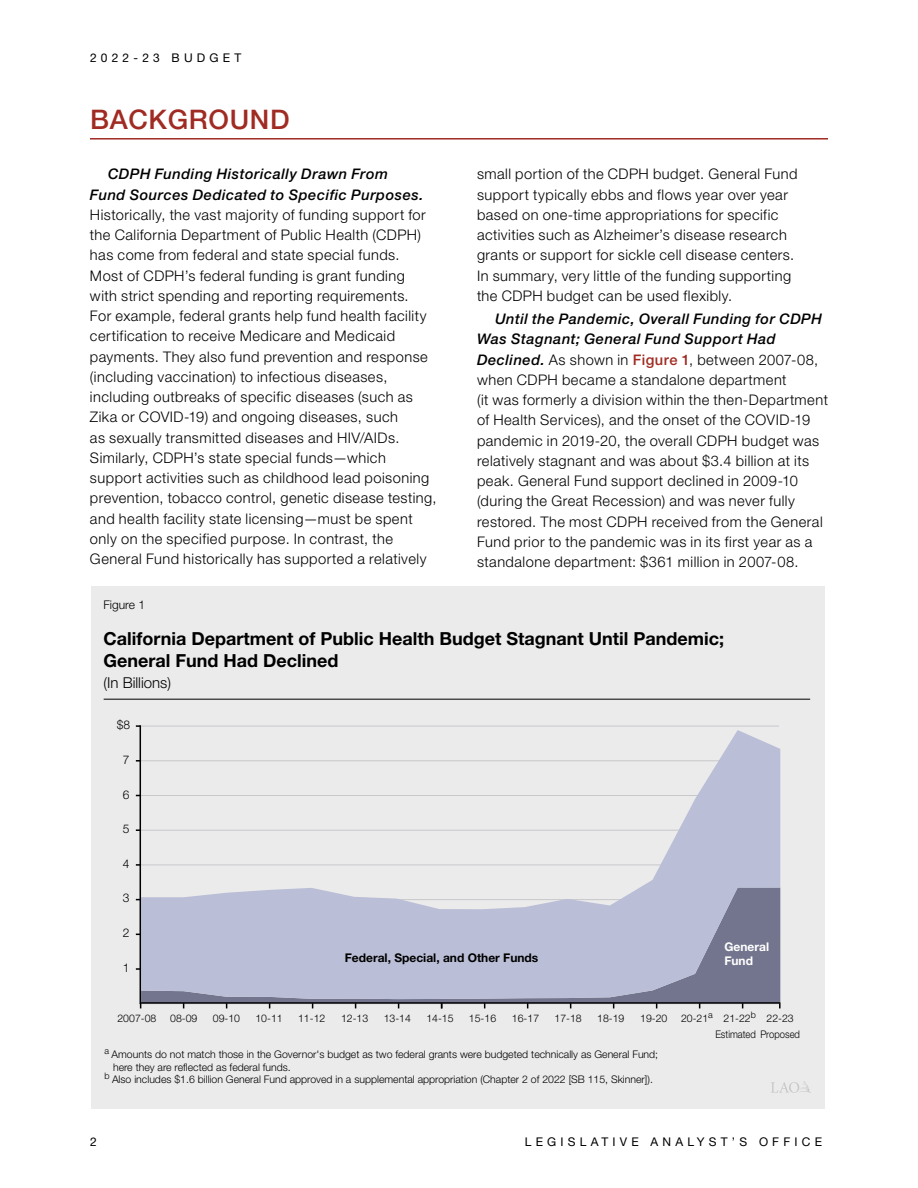
<style>
.page{position:relative;width:918px;height:1188px;background:#fff}
.page>*{position:absolute;margin:0;border:0;box-sizing:border-box;transform-origin:0 0}
.t1{font:500 27px "Helvetica Neue LT";letter-spacing:.025em;color:#a02b22}
.t2{font:700 18px/21.6px "Helvetica Neue LT";color:#000}
.t3{font:300 15px "Helvetica Neue LT";color:#000}
.t4{font:300 14.7px/20.2px "Helvetica Neue LT";letter-spacing:.03em;color:#000}
.t5{font:italic 500 14.7px/20.2px "Helvetica Neue LT";letter-spacing:.035em;color:#000}
.t6{font:12px "Helvetica Neue LT";letter-spacing:.35em;color:#000}
.t7{font:700 12px "Helvetica Neue LT";color:#000}
.t8{font:300 12px "Helvetica Neue LT";color:#000}
.t9{font:700 12px/14.4px "Helvetica Neue LT";color:#fff}
.t10{font:300 10.5px "Helvetica Neue LT";color:#000}
.t11{font:300 10.5px "Helvetica Neue LT";color:#000;scale:.9 1}
.s1{font-weight:500;font-style:italic}
.s2{font-weight:500;color:#a02b22}
</style>
<div class="page">
<hr style="left:90px;top:138px;width:738px;height:2px;background:#a02b22">
<div style="left:92px;top:586px;width:733px;height:522px;background:#ebebec"></div>
<svg style="left:771px;top:1081px;width:40px;height:12px"></svg>
<hr style="left:104px;top:699px;width:706px;height:1px;background:#000">
<hr style="left:140px;top:726px;width:639px;height:1px;background:#c7c8ca">
<hr style="left:141px;top:999px;width:639px;height:3px;background:#72758d">
<svg style="left:141px;top:730px;width:639px;height:269px"></svg>
<hr style="left:141px;top:1002px;width:639px;height:2px;background:#000">
<hr style="left:140px;top:725px;width:1px;height:279px;background:#000">
<p class="t6" style="left:90px;top:50px;width:153px">2022-23 BUDGET</p>
<h1 class="t1" style="left:90px;top:103px;width:201px">BACKGROUND</h1>
<p class="t5" style="left:90px;top:164px;width:335px;text-indent:18px">CDPH Funding Historically Drawn From<br>Fund Sources Dedicated to Specific Purposes.</p>
<p class="t4" style="left:90px;top:204px;width:348px">Historically, the vast majority of funding support for the California Department of Public Health (CDPH) has come from federal and state special funds.<br>Most of CDPH’s federal funding is grant funding<br>with strict spending and reporting requirements.<br>For example, federal grants help fund health facility certification to receive Medicare and Medicaid payments. They also fund prevention and response (including vaccination) to infectious diseases, including outbreaks of specific diseases (such as Zika or COVID-19) and ongoing diseases, such<br>as sexually transmitted diseases and HIV/AIDs.<br>Similarly, CDPH’s state special funds—which support activities such as childhood lead poisoning prevention, tobacco control, genetic disease testing, and health facility state licensing—must be spent only on the specified purpose. In contrast, the General Fund historically has supported a relatively</p>
<p class="t4" style="left:477px;top:164px;width:322px">small portion of the CDPH budget. General Fund support typically ebbs and flows year over year based on one-time appropriations for specific activities such as Alzheimer’s disease research grants or support for sickle cell disease centers.<br>In summary, very little of the funding supporting the CDPH budget can be used flexibly.</p>
<p class="t4" style="left:477px;top:309px;width:353px;text-indent:18px"><span class="s1">Until the Pandemic, Overall Funding for CDPH Was Stagnant; General Fund Support Had Declined.</span> As shown in <span class="s2">Figure 1</span>, between 2007-08, when CDPH became a standalone department<br>(it was formerly a division within the then-Department of Health Services), and the onset of the COVID-19 pandemic in 2019-20, the overall CDPH budget was relatively stagnant and was about $3.4 billion at its peak. General Fund support declined in 2009-10 (during the Great Recession) and was never fully restored. The most CDPH received from the General Fund prior to the pandemic was in its first year as a standalone department: $361 million in 2007-08.</p>
<p class="t8" style="left:104px;top:598px;width:43px">Figure 1</p>
<p class="t2" style="left:104px;top:628px;width:622px">California Department of Public Health Budget Stagnant Until Pandemic;<br>General Fund Had Declined</p>
<p class="t3" style="left:104px;top:674px;width:69px">(In Billions)</p>
<p class="t8" style="left:117px;top:718px;width:15px">$8</p>
<p class="t8" style="left:123px;top:752px;width:8px">7</p>
<p class="t8" style="left:123px;top:787px;width:8px">6</p>
<p class="t8" style="left:123px;top:822px;width:8px">5</p>
<p class="t8" style="left:123px;top:856px;width:8px">4</p>
<p class="t8" style="left:123px;top:891px;width:8px">3</p>
<p class="t8" style="left:123px;top:925px;width:8px">2</p>
<p class="t8" style="left:123px;top:960px;width:8px">1</p>
<p class="t7" style="left:345px;top:950px;width:195px">Federal, Special, and Other Funds</p>
<p class="t9" style="left:724px;top:939px;width:46px">General<br>Fund</p>
<p class="t10" style="left:117px;top:1012px;width:40px">2007-08</p>
<p class="t10" style="left:170px;top:1012px;width:29px">08-09</p>
<p class="t10" style="left:213px;top:1012px;width:29px">09-10</p>
<p class="t10" style="left:255px;top:1012px;width:29px">10-11</p>
<p class="t10" style="left:298px;top:1012px;width:29px">11-12</p>
<p class="t10" style="left:341px;top:1012px;width:29px">12-13</p>
<p class="t10" style="left:384px;top:1012px;width:29px">13-14</p>
<p class="t10" style="left:426px;top:1012px;width:29px">14-15</p>
<p class="t10" style="left:469px;top:1012px;width:29px">15-16</p>
<p class="t10" style="left:512px;top:1012px;width:29px">16-17</p>
<p class="t10" style="left:555px;top:1012px;width:29px">17-18</p>
<p class="t10" style="left:597px;top:1012px;width:29px">18-19</p>
<p class="t10" style="left:640px;top:1012px;width:29px">19-20</p>
<p class="t10" style="left:681px;top:1012px;width:114px">20-21<sup>a</sup> 21-22<sup>b</sup> 22-23</p>
<p class="t11" style="left:715px;top:1028px;width:96px">Estimated Proposed</p>
<p class="t10" style="left:104px;top:1048px;width:555px"><sup>a</sup> Amounts do not match those in the Governor's budget as two federal grants were budgeted technically as General Fund;</p>
<p class="t10" style="left:113px;top:1061px;width:179px">here they are reflected as federal funds.</p>
<p class="t10" style="left:104px;top:1073px;width:550px"><sup>b</sup> Also includes $1.6 billion General Fund approved in a supplemental appropriation (Chapter 2 of 2022 [SB 115, Skinner]).</p>
<p class="t6" style="left:90px;top:1134px;width:8px">2</p>
<p class="t6" style="left:525px;top:1134px;width:299px">LEGISLATIVE ANALYST’S OFFICE</p>
</div>
